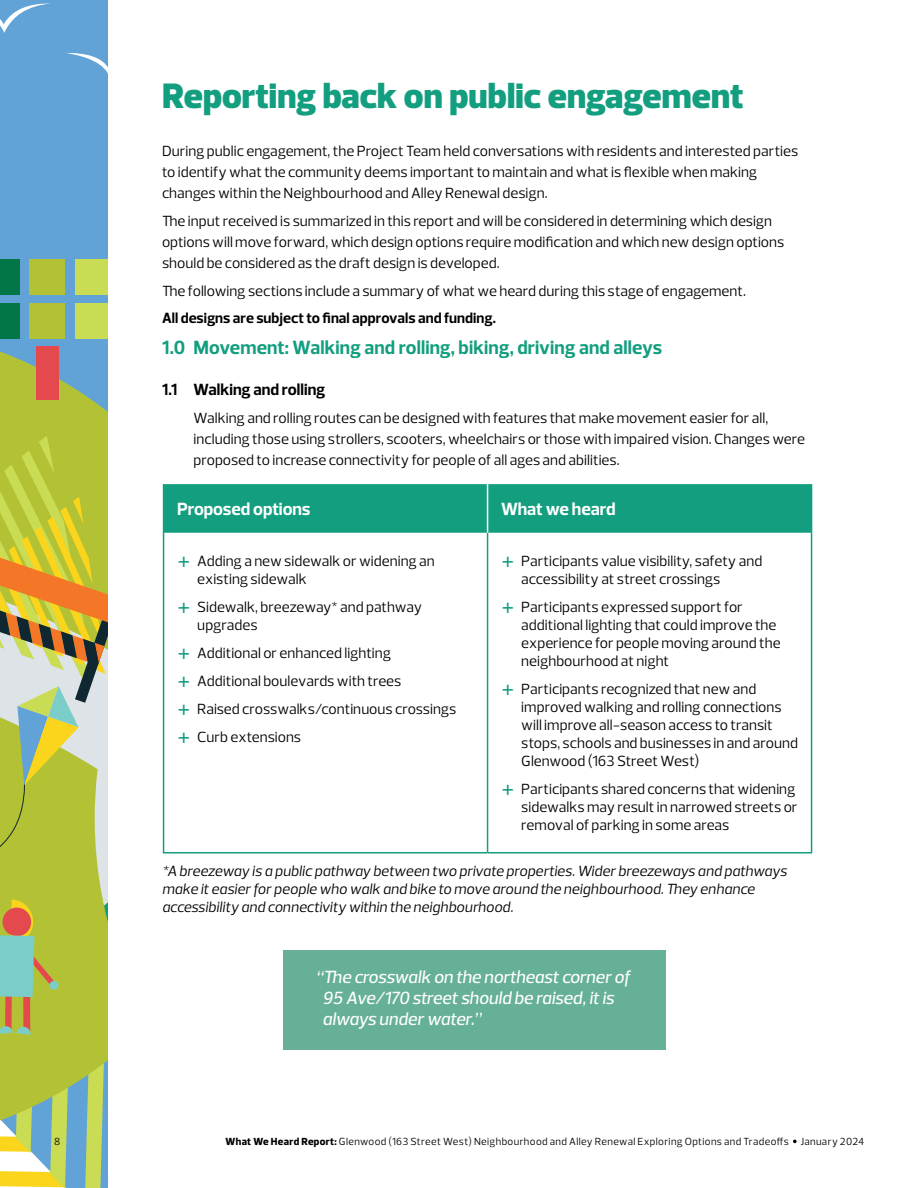
<style>
.page{position:relative;width:918px;height:1188px;background:#fff}
.page>*{position:absolute;margin:0;border:0;box-sizing:border-box;transform-origin:0 0}
.t1{font:900 36px "Prelo";color:#129e7f}
.t2{font:700 19.5px "Prelo";letter-spacing:.005em;color:#129e7f}
.t3{font:italic 500 18px/21px "Prelo";letter-spacing:-.01em;color:#fff}
.t4{font:700 18px "Prelo";letter-spacing:-.01em;color:#fff}
.t5{font:700 16.5px "Prelo";color:#000}
.t6{font:15px/18px "Prelo";color:#000}
.t7{font:italic 15px/18px "Prelo";letter-spacing:-.005em;color:#000}
.t8{font:700 15px "Prelo";letter-spacing:.005em;color:#000}
.t9{font:10.5px "Prelo";letter-spacing:.035em;color:#000}
.s1{font-size:27px;color:#129e7f}
.s2{font-weight:800}
</style>
<div class="page">
<svg style="left:793px;top:1140px;width:4px;height:3px"></svg>
<div style="left:164px;top:484px;width:647px;height:49px;background:#129e7f"></div>
<hr style="left:487px;top:533px;width:1px;height:319px;background:#129e7f">
<hr style="left:487px;top:484px;width:1px;height:49px;background:#fff">
<hr style="left:811px;top:484px;width:1px;height:49px;background:#129e7f">
<hr style="left:811px;top:533px;width:1px;height:319px;background:#129e7f">
<hr style="left:163px;top:852px;width:325px;height:2px;background:#129e7f">
<hr style="left:488px;top:852px;width:324px;height:2px;background:#129e7f">
<hr style="left:163px;top:484px;width:1px;height:49px;background:#129e7f">
<hr style="left:163px;top:533px;width:1px;height:319px;background:#129e7f">
<div style="left:283px;top:950px;width:383px;height:100px;background:#66b098"></div>
<div style="left:0;top:0;width:108px;height:326px;background:#61a2d7"></div>
<svg style="left:0;top:326px;width:108px;height:110px;background:#91b476"></svg>
<svg style="left:0;top:3px;width:51px;height:30px;background:#75addc"></svg>
<svg style="left:66px;top:53px;width:42px;height:25px"></svg>
<div style="left:0;top:259px;width:20px;height:35px;background:#037647"></div>
<div style="left:30px;top:259px;width:35px;height:35px;background:#b3c235"></div>
<div style="left:75px;top:259px;width:33px;height:35px;background:#c9dc53"></div>
<div style="left:0;top:304px;width:20px;height:35px;background:#037647"></div>
<div style="left:30px;top:304px;width:35px;height:35px;background:#b3c235"></div>
<div style="left:75px;top:304px;width:33px;height:35px;background:#c9dc53"></div>
<div style="left:36px;top:346px;width:23px;height:54px;background:#e3494d"></div>
<svg style="left:0;top:436px;width:108px;height:752px;background:#b8bf5a"></svg>
<p class="t9" style="left:54px;top:1135px;width:8px">8</p>
<h1 class="t1" style="left:162px;top:74px;width:583px">Reporting back on public engagement</h1>
<p class="t6" style="left:162px;top:141px;width:638px;line-height:21px">During public engagement, the Project Team held conversations with residents and interested parties to identify what the community deems important to maintain and what is flexible when making changes within the Neighbourhood and Alley Renewal design.</p>
<p class="t6" style="left:162px;top:210px;width:624px;line-height:21px">The input received is summarized in this report and will be considered in determining which design options will move forward, which design options require modification and which new design options should be considered as the draft design is developed.</p>
<p class="t6" style="left:162px;top:282px;width:586px">The following sections include a summary of what we heard during this stage of engagement.</p>
<p class="t8" style="left:162px;top:309px;width:336px">All designs are subject to final approvals and funding.</p>
<h2 class="t2" style="left:162px;top:335px;width:502px">1.0 Movement: Walking and rolling, biking, driving and alleys</h2>
<p class="t5" style="left:162px;top:380px;width:165px">1.1 Walking and rolling</p>
<p class="t6" style="left:194px;top:408px;width:613px;line-height:21px">Walking and rolling routes can be designed with features that make movement easier for all, including those using strollers, scooters, wheelchairs or those with impaired vision. Changes were proposed to increase connectivity for people of all ages and abilities.</p>
<p class="t4" style="left:177px;top:498px;width:135px">Proposed options</p>
<p class="t4" style="left:501px;top:498px;width:116px">What we heard</p>
<p class="t6" style="left:197px;top:553px;width:239px;text-indent:-20px"><span class="s1">+</span> Adding a new sidewalk or widening an existing sidewalk</p>
<p class="t6" style="left:197px;top:599px;width:226px;text-indent:-20px"><span class="s1">+</span> Sidewalk, breezeway* and pathway upgrades</p>
<p class="t6" style="left:177px;top:639px;width:281px;line-height:28px"><span class="s1">+</span> Additional or enhanced lighting<br><span class="s1">+</span> Additional boulevards with trees<br><span class="s1">+</span> Raised crosswalks/continuous crossings <span class="s1">+</span> Curb extensions</p>
<p class="t6" style="left:521px;top:553px;width:243px;text-indent:-20px"><span class="s1">+</span> Participants value visibility, safety and accessibility at street crossings</p>
<p class="t6" style="left:521px;top:599px;width:261px;text-indent:-20px"><span class="s1">+</span> Participants expressed support for additional lighting that could improve the experience for people moving around the neighbourhood at night</p>
<p class="t6" style="left:521px;top:681px;width:278px;text-indent:-20px"><span class="s1">+</span> Participants recognized that new and improved walking and rolling connections will improve all-season access to transit stops, schools and businesses in and around Glenwood (163 Street West)</p>
<p class="t6" style="left:521px;top:781px;width:278px;text-indent:-20px"><span class="s1">+</span> Participants shared concerns that widening sidewalks may result in narrowed streets or removal of parking in some areas</p>
<p class="t7" style="left:162px;top:862px;width:626px">*A breezeway is a public pathway between two private properties. Wider breezeways and pathways make it easier for people who walk and bike to move around the neighbourhood. They enhance accessibility and connectivity within the neighbourhood.</p>
<p class="t3" style="left:323px;top:966px;width:309px;text-indent:-7px">“The crosswalk on the northeast corner of<br>95 Ave/170 street should be raised, it is always under water.”</p>
<p class="t9" style="left:226px;top:1135px;width:640px"><span class="s2">What We Heard Report:</span> Glenwood (163 Street West) Neighbourhood and Alley Renewal Exploring Options and Tradeoffs January 2024</p>
</div>
